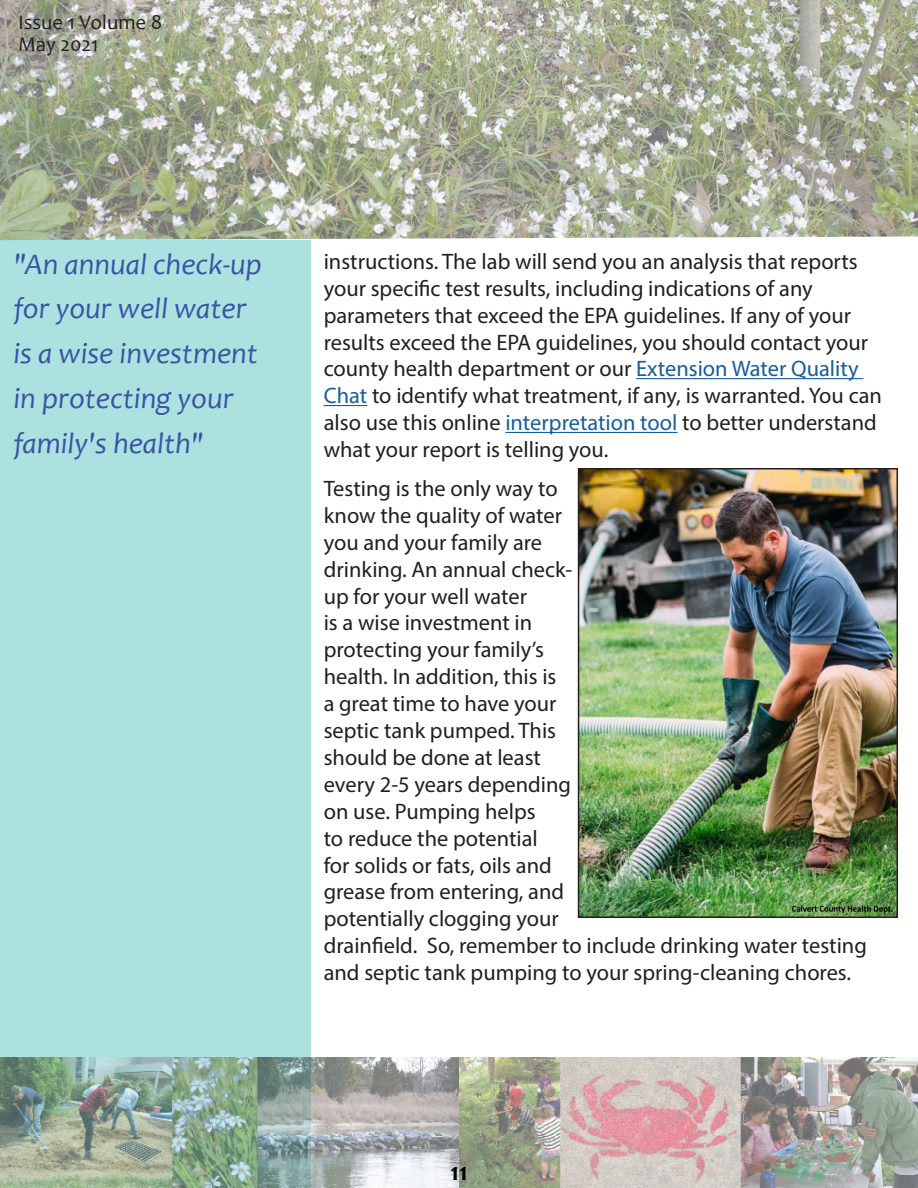
<style>
.page{position:relative;width:918px;height:1188px;background:#fff}
.page>*{position:absolute;margin:0;border:0;box-sizing:border-box;transform-origin:0 0}
.Summary_Bar_Header{font:italic 29.85px/44.8px "Candara";color:#3a53a3}
.t1{font:700 25.35px "Candara";color:#000}
.No_Spacing{font:22.35px/26.8px "Myriad Pro";color:#231f20}
.t2{font:20.85px/22.4px "Candara";color:#231f20}
.s1{color:#175d9e}
</style>
<div class="page">
<img style="left:0;top:0;width:918px;height:240px">
<div style="left:0;top:240px;width:310px;height:948px;background:#abe2df"></div>
<img style="left:0;top:1058px;width:918px;height:130px">
<hr style="left:636px;top:378px;width:227px;height:1px;background:#175d9e">
<hr style="left:324px;top:405px;width:43px;height:1px;background:#175d9e">
<hr style="left:505px;top:432px;width:172px;height:1px;background:#175d9e">
<img style="left:580px;top:470px;width:316px;height:446px">
<div style="left:578px;top:468px;width:320px;height:450px;border:1px solid #231f20"></div>
<p class="t2" style="left:18px;top:11px;width:146px">Issue 1 Volume 8<br>May 2021</p>
<p class="Summary_Bar_Header" style="left:14px;top:241px;width:250px">"An annual check-up for your well water is a wise investment in protecting your family's health"</p>
<p class="No_Spacing" style="left:324px;top:248px;width:560px">instructions. The lab will send you an analysis that reports your specific test results, including indications of any parameters that exceed the EPA guidelines. If any of your results exceed the EPA guidelines, you should contact your county health department or our <span class="s1">Extension Water Quality Chat</span> to identify what treatment, if any, is warranted. You can also use this online <span class="s1">interpretation tool</span> to better understand what your report is telling you.</p>
<p class="No_Spacing" style="left:324px;top:475px;width:545px">Testing is the only way to<br>know the quality of water<br>you and your family are<br>drinking. An annual check-<br>up for your well water<br>is a wise investment in<br>protecting your family’s<br>health. In addition, this is<br>a great time to have your<br>septic tank pumped. This<br>should be done at least<br>every 2-5 years depending<br>on use. Pumping helps<br>to reduce the potential<br>for solids or fats, oils and<br>grease from entering, and<br>potentially clogging your<br>drainfield. So, remember to include drinking water testing and septic tank pumping to your spring-cleaning chores.</p>
<p class="t1" style="left:450px;top:1156px;width:19px">11</p>
</div>
